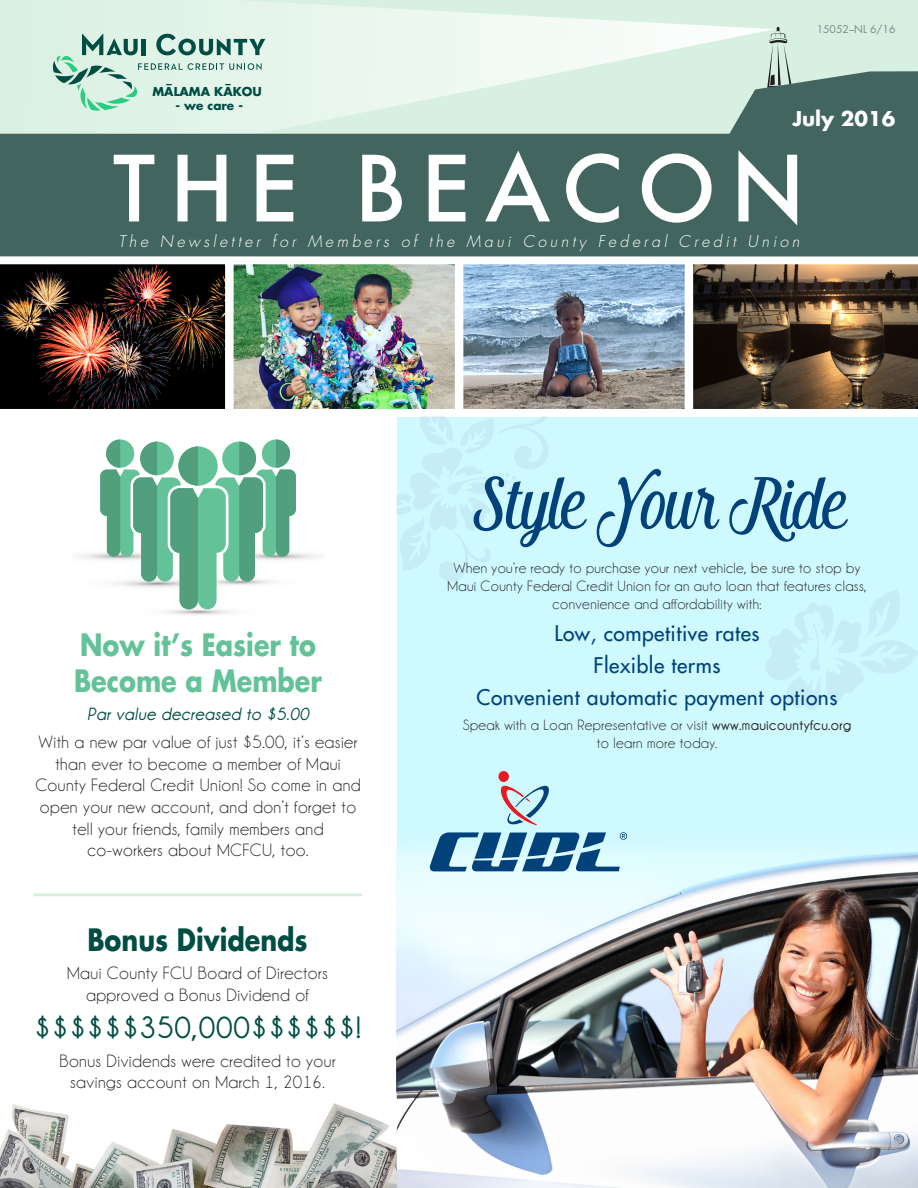
<style>
.page{position:relative;width:918px;height:1188px;background:#fff}
.page>*{position:absolute;margin:0;border:0;box-sizing:border-box;transform-origin:0 0}
.Headline{font:92.7px "Kathya";color:#004279;scale:.85 1}
.t1{font:500 88.5px "Futura";letter-spacing:.16em;color:#fff}
.Body_Text{font:700 31.5px "Champagne&Limousines";letter-spacing:.025em;color:#004d43}
.Headline-2{font:700 30px/36px "Futura";color:#63c297;scale:.85 1}
.Headline-3{font:700 30px "Futura";color:#004d43;scale:.85 1}
.Subhead_2{font:21px "Futura";letter-spacing:.025em;color:#004279}
.t2{font:700 19.8px "Futura";color:#fff}
.Body_Text-2{font:18px/21.6px "Champagne&Limousines";letter-spacing:.025em;color:#231f20;text-align:center}
.Body_Text-3{font:italic 700 18px "Champagne&Limousines";letter-spacing:.025em;color:#004d43}
.t3{font:italic 300 15.75px "Futura";letter-spacing:.22em;color:#fff}
.Headline-4{font:15px/18px "Champagne&Limousines";letter-spacing:.025em;color:#231f20;text-align:center}
.Body_Text-4{font:15px/18px "Champagne&Limousines";letter-spacing:.025em;color:#231f20;text-align:center}
.t4{font:700 12px "Futura";color:#004d43}
.t5{font:10.5px "Futura";color:#7c8b89}
.s1{font-weight:700}
</style>
<div class="page">
<div style="left:397px;top:417px;width:521px;height:614px;background:#cef9ff"></div>
<svg style="left:397px;top:417px;width:152px;height:165px"></svg>
<img style="left:397px;top:825px;width:521px;height:363px">
<div style="left:0;top:0;width:918px;height:190px;background:#d8f0e1"></div>
<svg style="left:82px;top:0;width:685px;height:71px"></svg>
<svg style="left:767px;top:26px;width:22px;height:45px"></svg>
<svg style="left:0;top:71px;width:918px;height:186px;fill:#42655f"></svg>
<svg style="left:53px;top:34px;width:212px;height:77px"></svg>
<img style="left:0;top:264px;width:226px;height:145px">
<img style="left:234px;top:265px;width:220px;height:143px">
<div style="left:229px;top:260px;width:230px;height:153px;border:4px solid #fff"></div>
<img style="left:464px;top:265px;width:220px;height:143px">
<div style="left:459px;top:260px;width:230px;height:153px;border:4px solid #fff"></div>
<svg style="left:693px;top:264px;width:225px;height:145px;background:#574532"></svg>
<svg style="left:78px;top:440px;width:241px;height:175px"></svg>
<div style="left:498px;top:771px;width:11px;height:11px;background:#e51a23;border-radius:50%"></div>
<svg style="left:500px;top:785px;width:49px;height:40px"></svg>
<svg style="left:430px;top:832px;width:197px;height:39px"></svg>
<svg style="left:766px;top:589px;width:152px;height:121px"></svg>
<img style="left:0;top:1093px;width:397px;height:95px">
<hr style="left:34px;top:893px;width:328px;height:3px;background:#d8f0e1">
<p class="t4" style="left:165px;top:80px;width:9px">¯</p>
<p class="t4" style="left:225px;top:80px;width:9px">¯</p>
<p class="t4" style="left:153px;top:83px;width:111px">MALAMA KAKOU</p>
<p class="t4" style="left:175px;top:98px;width:69px">- we care -</p>
<p class="t5" style="left:817px;top:21px;width:80px">15052–NL 6/16</p>
<p class="t2" style="left:792px;top:105px;width:104px">July 2016</p>
<h2 class="t1" style="left:113px;top:128px;width:694px">THE BEACON</h2>
<p class="t3" style="left:118px;top:231px;width:683px">The Newsletter for Members of the Maui County Federal Credit Union</p>
<p class="Headline-2" style="left:74px;top:626px;width:293px">Now it’s Easier to<br>Become a Member</p>
<p class="Body_Text-3" style="left:87px;top:704px;width:224px">Par value decreased to $5.00</p>
<p class="Body_Text-2" style="left:35px;top:731px;width:327px">With a new par value of just $5.00, it’s easier than ever to become a member of Maui County Federal Credit Union! So come in and open your new account, and don’t forget to tell your friends, family members and co-workers about MCFCU, too.</p>
<p class="Headline-3" style="left:87px;top:919px;width:261px">Bonus Dividends</p>
<p class="Body_Text-2" style="left:67px;top:962px;width:262px">Maui County FCU Board of Directors approved a Bonus Dividend of</p>
<p class="Body_Text" style="left:34px;top:1010px;width:328px">$$$$$$350,000$$$$$$!</p>
<p class="Body_Text-2" style="left:59px;top:1050px;width:278px">Bonus Dividends were credited to your savings account on March 1, 2016.</p>
<p class="Headline" style="left:473px;top:443px;width:440px">Style Your Ride</p>
<p class="Headline-4" style="left:448px;top:559px;width:421px">When you’re ready to purchase your next vehicle, be sure to stop by<br>Maui County Federal Credit Union for an auto loan that features class, convenience and affordability with:</p>
<p class="Subhead_2" style="left:554px;top:619px;width:207px">Low, competitive rates</p>
<p class="Subhead_2" style="left:594px;top:651px;width:128px">Flexible terms</p>
<p class="Subhead_2" style="left:477px;top:683px;width:362px">Convenient automatic payment options</p>
<p class="Body_Text-4" style="left:463px;top:715px;width:390px">Speak with a Loan Representative or visit <span class="s1">www.mauicountyfcu.org </span>to learn more today.</p>
</div>
